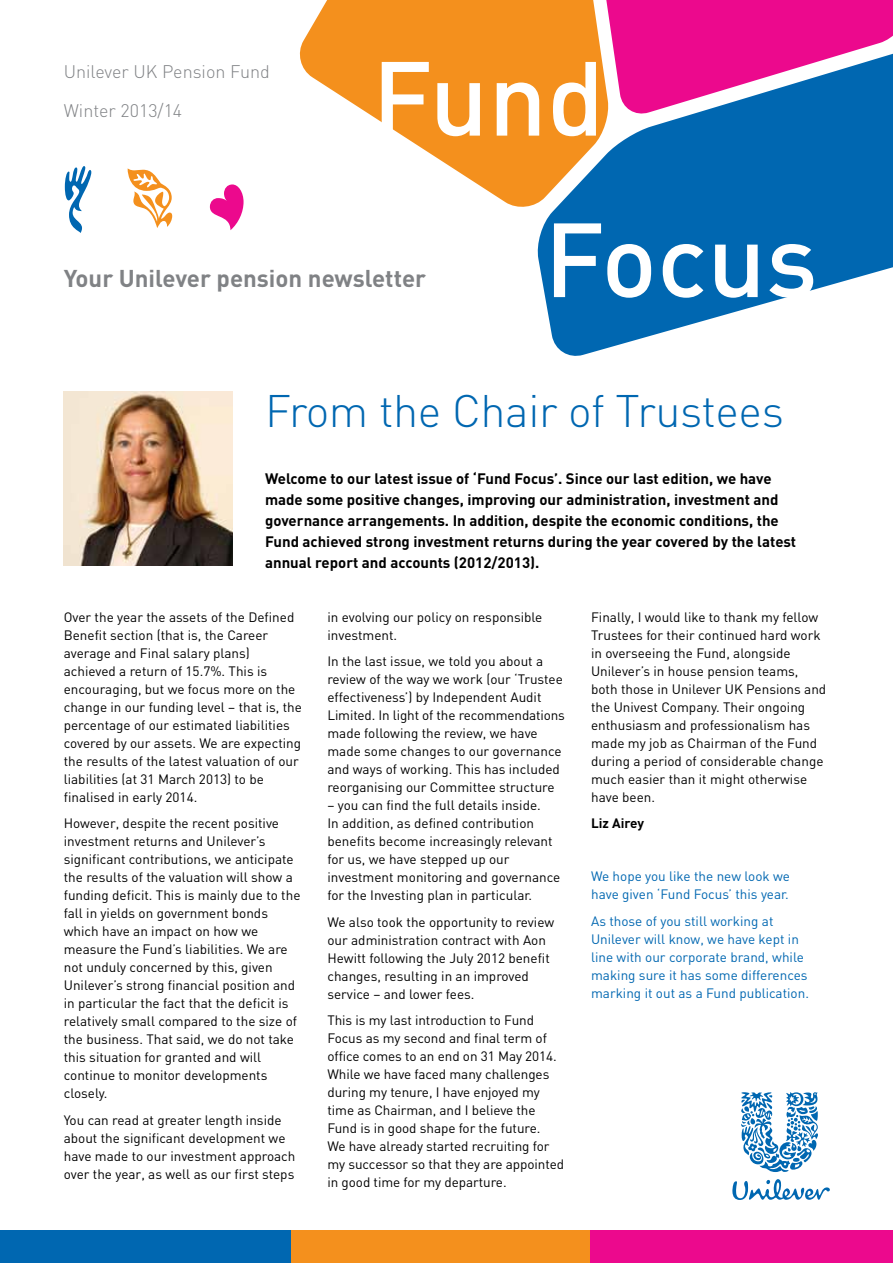
<style>
.page{position:relative;width:893px;height:1263px;background:#fff}
.page>*{position:absolute;margin:0;border:0;box-sizing:border-box;transform-origin:0 0}
.t1{font:500 103.5px/161.4px "DIN";color:#fff}
.t2{font:300 45px "DIN";letter-spacing:-.01em;color:#0067b1}
.t3{font:700 24px "DIN";color:#808285}
.t4{font:300 18px/38.7px "DIN";color:#808285}
.t5{font:700 15px/21px "DIN";color:#000}
.t6{font:13.5px/18px "DIN";color:#000}
.t7{font:13.5px/18px "DIN";color:#0067b1}
.t8{font:700 13.5px "DIN";color:#000}
</style>
<div class="page">
<svg style="left:128px;top:168px;width:44px;height:60px"></svg>
<svg style="left:65px;top:166px;width:26px;height:67px"></svg>
<svg style="left:210px;top:184px;width:34px;height:46px"></svg>
<div style="left:0;top:1230px;width:299px;height:33px;background:#0067b1"></div>
<div style="left:291px;top:1230px;width:300px;height:33px;background:#f4901d"></div>
<div style="left:591px;top:1230px;width:302px;height:33px;background:#ec098d"></div>
<svg style="left:732px;top:1179px;width:98px;height:21px"></svg>
<svg style="left:741px;top:1092px;width:77px;height:80px"></svg>
<div style="left:610px;top:0;width:283px;height:47px;background:#ec098d"></div>
<svg style="left:537px;top:47px;width:356px;height:309px;fill:#0067b1"></svg>
<svg style="left:299px;top:0;width:311px;height:210px;fill:#f4901d"></svg>
<img style="left:64px;top:391px;width:168px;height:175px">
<h1 class="t1" style="left:544px;top:14px;width:275px;text-indent:-172px">Fund<br>Focus</h1>
<h3 class="t4" style="left:64px;top:52px;width:208px">Unilever UK Pension Fund<br>Winter 2013/14</h3>
<h3 class="t3" style="left:64px;top:263px;width:364px">Your Unilever pension newsletter</h3>
<h2 class="t2" style="left:265px;top:384px;width:520px">From the Chair of Trustees</h2>
<p class="t5" style="left:265px;top:467px;width:533px">Welcome to our latest issue of ‘Fund Focus’. Since our last edition, we have made some positive changes, improving our administration, investment and governance arrangements. In addition, despite the economic conditions, the Fund achieved strong investment returns during the year covered by the latest annual report and accounts (2012/2013).</p>
<p class="t6" style="left:64px;top:608px;width:240px">Over the year the assets of the Defined Benefit section (that is, the Career average and Final salary plans) achieved a return of 15.7%. This is encouraging, but we focus more on the change in our funding level – that is, the percentage of our estimated liabilities covered by our assets. We are expecting the results of the latest valuation of our liabilities (at 31 March 2013) to be finalised in early 2014.</p>
<p class="t6" style="left:64px;top:814px;width:238px">However, despite the recent positive investment returns and Unilever’s significant contributions, we anticipate the results of the valuation will show a funding deficit. This is mainly due to the fall in yields on government bonds which have an impact on how we measure the Fund’s liabilities. We are not unduly concerned by this, given Unilever’s strong financial position and in particular the fact that the deficit is relatively small compared to the size of the business. That said, we do not take this situation for granted and will continue to monitor developments closely.</p>
<p class="t6" style="left:64px;top:1110px;width:233px">You can read at greater length inside about the significant development we have made to our investment approach over the year, as well as our first steps</p>
<p class="t6" style="left:327px;top:607px;width:216px">in evolving our policy on responsible investment.</p>
<p class="t6" style="left:327px;top:652px;width:239px">In the last issue, we told you about a review of the way we work (our ‘Trustee effectiveness’) by Independent Audit Limited. In light of the recommendations made following the review, we have made some changes to our governance and ways of working. This has included reorganising our Committee structure</p>
<p class="t6" style="left:327px;top:796px;width:234px">– you can find the full details inside.<br>In addition, as defined contribution benefits become increasingly relevant for us, we have stepped up our investment monitoring and governance for the Investing plan in particular.</p>
<p class="t6" style="left:327px;top:912px;width:228px">We also took the opportunity to review our administration contract with Aon Hewitt following the July 2012 benefit changes, resulting in an improved service – and lower fees.</p>
<p class="t6" style="left:327px;top:1011px;width:238px">This is my last introduction to Fund Focus as my second and final term of office comes to an end on 31 May 2014.<br>While we have faced many challenges during my tenure, I have enjoyed my time as Chairman, and I believe the Fund is in good shape for the future.<br>We have already started recruiting for my successor so that they are appointed in good time for my departure.</p>
<p class="t6" style="left:591px;top:607px;width:237px">Finally, I would like to thank my fellow Trustees for their continued hard work in overseeing the Fund, alongside Unilever’s in house pension teams, both those in Unilever UK Pensions and the Univest Company. Their ongoing enthusiasm and professionalism has made my job as Chairman of the Fund during a period of considerable change much easier than it might otherwise have been.</p>
<p class="t8" style="left:591px;top:814px;width:55px">Liz Airey</p>
<p class="t7" style="left:591px;top:867px;width:200px">We hope you like the new look we have given ‘Fund Focus’ this year.</p>
<p class="t7" style="left:591px;top:911px;width:219px">As those of you still working at Unilever will know, we have kept in line with our corporate brand, while making sure it has some differences marking it out as a Fund publication.</p>
</div>
